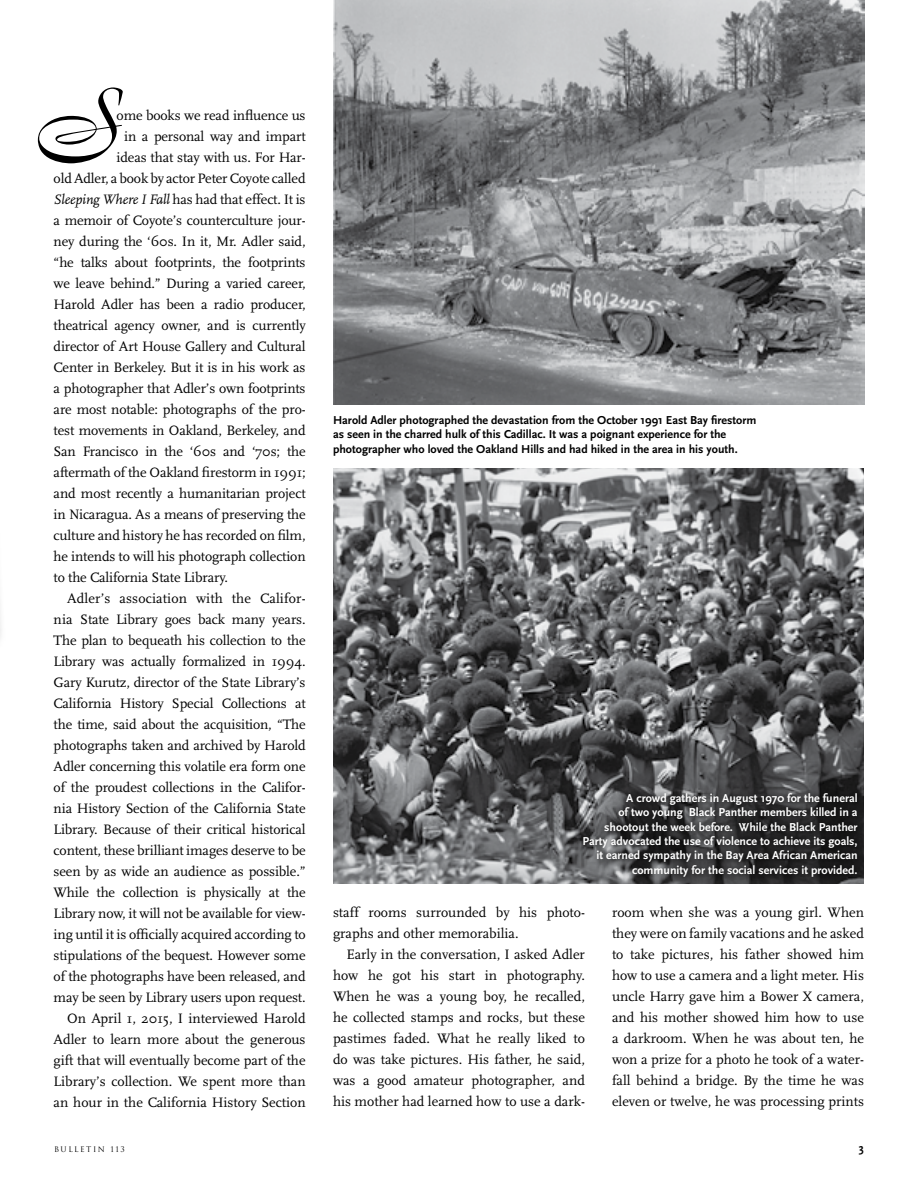
<style>
.page{position:relative;width:918px;height:1188px;background:#fff}
.page>*{position:absolute;margin:0;border:0;box-sizing:border-box;transform-origin:0 0}
.body{font:14.25px/21px "Scala";color:#000;text-align:justify}
._1st_graph{font:14.25px "Scala";letter-spacing:-.01em;color:#000}
.caption{font:700 12px/14.4px "Scala Sans";color:#fff;text-align:right}
.caption-2{font:700 12px/14.4px "Scala Sans";color:#000}
.t1{font:7.5px "Trajan";letter-spacing:.2em;color:#000}
.s1{font-style:italic}
</style>
<div class="page">
<img style="left:333px;top:469px;width:531px;height:415px">
<div style="left:577px;top:788px;width:287px;height:96px;background:#000;opacity:.75"></div>
<svg style="left:38px;top:87px;width:85px;height:76px"></svg>
<img style="left:333px;top:0;width:532px;height:404px">
<p class="_1st_graph" style="left:117px;top:108px;width:191px">ome books we read influence us</p>
<p class="_1st_graph" style="left:124px;top:129px;width:183px">in a personal way and impart</p>
<p class="_1st_graph" style="left:117px;top:150px;width:191px">ideas that stay with us. For Har-</p>
<p class="_1st_graph" style="left:54px;top:171px;width:254px">old Adler, a book by actor Peter Coyote called</p>
<p class="_1st_graph" style="left:54px;top:192px;width:254px"><span class="s1">Sleeping Where I Fall</span> has had that effect. It is</p>
<p class="_1st_graph" style="left:54px;top:213px;width:254px">a memoir of Coyote’s counterculture jour-</p>
<p class="_1st_graph" style="left:54px;top:234px;width:254px">ney during the ‘60s. In it, Mr. Adler said,</p>
<p class="_1st_graph" style="left:54px;top:255px;width:254px">“he talks about footprints, the footprints</p>
<p class="_1st_graph" style="left:54px;top:276px;width:254px">we leave behind.” During a varied career,</p>
<p class="_1st_graph" style="left:54px;top:297px;width:254px">Harold Adler has been a radio producer,</p>
<p class="_1st_graph" style="left:54px;top:318px;width:254px">theatrical agency owner, and is currently</p>
<p class="_1st_graph" style="left:54px;top:339px;width:254px">director of Art House Gallery and Cultural</p>
<p class="_1st_graph" style="left:54px;top:360px;width:253px">Center in Berkeley. But it is in his work as</p>
<p class="_1st_graph" style="left:54px;top:381px;width:254px">a photographer that Adler’s own footprints</p>
<p class="_1st_graph" style="left:54px;top:402px;width:254px">are most notable: photographs of the pro-</p>
<p class="_1st_graph" style="left:54px;top:423px;width:254px">test movements in Oakland, Berkeley, and</p>
<p class="_1st_graph" style="left:54px;top:444px;width:254px">San Francisco in the ‘60s and ‘70s; the</p>
<p class="_1st_graph" style="left:54px;top:465px;width:254px">aftermath of the Oakland firestorm in 1991;</p>
<p class="_1st_graph" style="left:54px;top:486px;width:254px">and most recently a humanitarian project</p>
<p class="_1st_graph" style="left:54px;top:507px;width:254px">in Nicaragua. As a means of preserving the</p>
<p class="_1st_graph" style="left:54px;top:528px;width:254px">culture and history he has recorded on film,</p>
<p class="_1st_graph" style="left:54px;top:549px;width:254px">he intends to will his photograph collection</p>
<p class="_1st_graph" style="left:54px;top:570px;width:176px">to the California State Library.</p>
<p class="body" style="left:54px;top:588px;width:254px;text-indent:14px">Adler’s association with the Califor&shy;nia State Library goes back many years.<br>The plan to bequeath his collection to the Library was actually formalized in 1994.<br>Gary Kurutz, director of the State Library’s California History Special Collections at the time, said about the acquisition, “The photographs taken and archived by Harold Adler concerning this volatile era form one of the proudest collections in the Califor&shy;nia History Section of the California State Library. Because of their critical historical content, these brilliant images deserve to be seen by as wide an audience as possible.” While the collection is physically at the Library now, it will not be available for view&shy;ing until it is officially acquired according to stipulations of the bequest. However some of the photographs have been released, and may be seen by Library users upon request.</p>
<p class="body" style="left:54px;top:1008px;width:254px;text-indent:14px">On April 1, 2015, I interviewed Harold Adler to learn more about the generous gift that will eventually become part of the Library’s collection. We spent more than an hour in the California History Section</p>
<p class="caption-2" style="left:333px;top:413px;width:425px">Harold Adler photographed the devastation from the October 1991 East Bay firestorm as seen in the charred hulk of this Cadillac. It was a poignant experience for the photographer who loved the Oakland Hills and had hiked in the area in his youth.</p>
<p class="caption" style="left:582px;top:791px;width:277px">A crowd gathers in August 1970 for the funeral<br>of two young Black Panther members killed in a shootout the week before. While the Black Panther Party advocated the use of violence to achieve its goals, it earned sympathy in the Bay Area African American community for the social services it provided.</p>
<p class="body" style="left:333px;top:902px;width:254px">staff rooms surrounded by his photo&shy;graphs and other memorabilia.</p>
<p class="body" style="left:333px;top:944px;width:254px;text-indent:14px">Early in the conversation, I asked Adler how he got his start in photography.<br>When he was a young boy, he recalled, he collected stamps and rocks, but these pastimes faded. What he really liked to do was take pictures. His father, he said, was a good amateur photographer, and his mother had learned how to use a dark-</p>
<p class="body" style="left:612px;top:902px;width:254px">room when she was a young girl. When they were on family vacations and he asked to take pictures, his father showed him how to use a camera and a light meter. His uncle Harry gave him a Bower X camera, and his mother showed him how to use a darkroom. When he was about ten, he won a prize for a photo he took of a water&shy;fall behind a bridge. By the time he was eleven or twelve, he was processing prints</p>
<p class="t1" style="left:54px;top:1145px;width:72px">BULLETIN 113</p>
<p class="caption-2" style="left:859px;top:1141px;width:7px">3</p>
</div>
